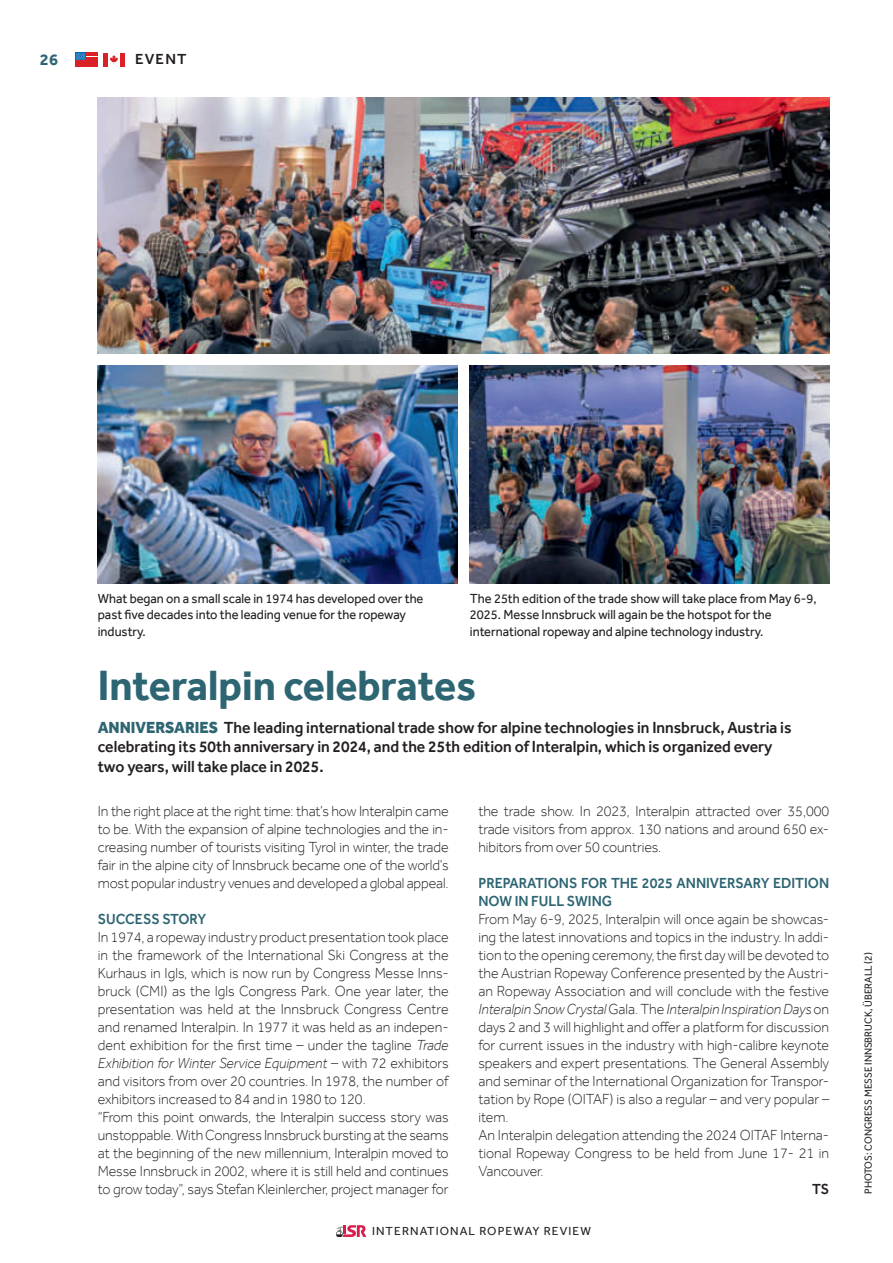
<style>
.page{position:relative;width:893px;height:1263px;background:#fff}
.page>*{position:absolute;margin:0;border:0;box-sizing:border-box;transform-origin:0 0}
.t1{font:700 43.5px "Effra";color:#2e6573;scale:.95 1}
.t2{font:500 16.5px/19.8px "Effra";color:#231f20;scale:.95 1}
.t3{font:700 16.5px "Effra";color:#2e6573}
.t4{font:300 15px/18px "Effra";color:#231f20;text-align:justify;scale:.95 1}
.t5{font:500 15px/18px "Effra";color:#2e6573;scale:.95 1}
.t6{font:500 15px "Effra";letter-spacing:.08em;color:#231f20}
.t7{font:500 15px "Effra";letter-spacing:.08em;color:#231f20;scale:.95 1}
.t8{font:13.5px/16.2px "Effra";color:#231f20;scale:.95 1}
.t9{font:12px "Effra";letter-spacing:.09em;color:#231f20}
.t10{font:10.5px "Effra";color:#231f20;scale:.95 1}
.s1{font-weight:800;color:#2e6573}
.s2{font-style:italic}
</style>
<div class="page">
<svg style="left:336px;top:1225px;width:30px;height:12px"></svg>
<img style="left:98px;top:98px;width:731px;height:256px">
<img style="left:470px;top:366px;width:359px;height:217px">
<img style="left:98px;top:366px;width:359px;height:218px">
<svg style="left:75px;top:53px;width:23px;height:13px"></svg>
<div style="left:103px;top:53px;width:5px;height:13px;background:#da2128"></div>
<div style="left:120px;top:53px;width:5px;height:13px;background:#da2128"></div>
<svg style="left:110px;top:55px;width:8px;height:9px"></svg>
<p class="t3" style="left:40px;top:49px;width:20px">26</p>
<p class="t6" style="left:135px;top:50px;width:53px">EVENT</p>
<p class="t8" style="left:98px;top:590px;width:344px">What began on a small scale in 1974 has developed over the past five decades into the leading venue for the ropeway industry.</p>
<p class="t8" style="left:470px;top:590px;width:366px">The 25th edition of the trade show will take place from May 6-9,<br>2025. Messe Innsbruck will again be the hotspot for the international ropeway and alpine technology industry.</p>
<h1 class="t1" style="left:98px;top:660px;width:400px">Interalpin celebrates</h1>
<p class="t2" style="left:98px;top:717px;width:732px"><span class="s1">ANNIVERSARIES</span> The leading international trade show for alpine technologies in Innsbruck, Austria is celebrating its 50th anniversary in 2024, and the 25th edition of Interalpin, which is organized every two years, will take place in 2025.</p>
<p class="t4" style="left:98px;top:801px;width:371px">In the right place at the right time: that’s how Interalpin came to be. With the expansion of alpine technologies and the in&shy;creasing number of tourists visiting Tyrol in winter, the trade fair in the alpine city of Innsbruck became one of the world’s most popular industry venues and developed a global appeal.</p>
<p class="t5" style="left:98px;top:909px;width:116px">SUCCESS STORY</p>
<p class="t4" style="left:98px;top:927px;width:371px;text-align:left">In 1974, a ropeway industry product presentation took place in the framework of the International Ski Congress at the Kurhaus in Igls, which is now run by Congress Messe Inns&shy;bruck (CMI) as the Igls Congress Park. One year later, the presentation was held at the Innsbruck Congress Centre and renamed Interalpin. In 1977 it was held as an indepen&shy;dent exhibition for the first time – under the tagline <span class="s2">Trade Exhibition for Winter Service Equipment</span> – with 72 exhibitors and visitors from over 20 countries. In 1978, the number of exhibitors increased to 84 and in 1980 to 120.<br>“From this point onwards, the Interalpin success story was unstoppable. With Congress Innsbruck bursting at the seams at the beginning of the new millennium, Interalpin moved to Messe Innsbruck in 2002, where it is still held and continues to grow today”, says Stefan Kleinlercher, project manager for</p>
<p class="t4" style="left:478px;top:801px;width:371px">the trade show. In 2023, Interalpin attracted over 35,000 trade visitors from approx. 130 nations and around 650 ex&shy;hibitors from over 50 countries.</p>
<p class="t5" style="left:478px;top:873px;width:371px">PREPARATIONS FOR THE 2025 ANNIVERSARY EDITION<br>NOW IN FULL SWING</p>
<p class="t4" style="left:478px;top:909px;width:371px;text-align:left">From May 6-9, 2025, Interalpin will once again be showcas&shy;ing the latest innovations and topics in the industry. In addi&shy;tion to the opening ceremony, the first day will be devoted to the Austrian Ropeway Conference presented by the Austri&shy;an Ropeway Association and will conclude with the festive <span class="s2">Interalpin Snow Crystal</span> Gala. The <span class="s2">Interalpin Inspiration Days</span> on days 2 and 3 will highlight and offer a platform for discussion for current issues in the industry with high-calibre keynote speakers and expert presentations. The General Assembly and seminar of the International Organization for Transpor&shy;tation by Rope (OITAF) is also a regular – and very popular – item.<br>An Interalpin delegation attending the 2024 OITAF Interna&shy;tional Ropeway Congress to be held from June 17- 21 in Vancouver.</p>
<p class="t7" style="left:812px;top:1180px;width:19px">TS</p>
<p class="t9" style="left:372px;top:1224px;width:220px">INTERNATIONAL ROPEWAY REVIEW</p>
<p class="t10" style="left:862px;top:1194px;width:256px;rotate:-90deg">PHOTOS: CONGRESS MESSE INNSBRUCK, ÜBERALL (2)</p>
</div>
